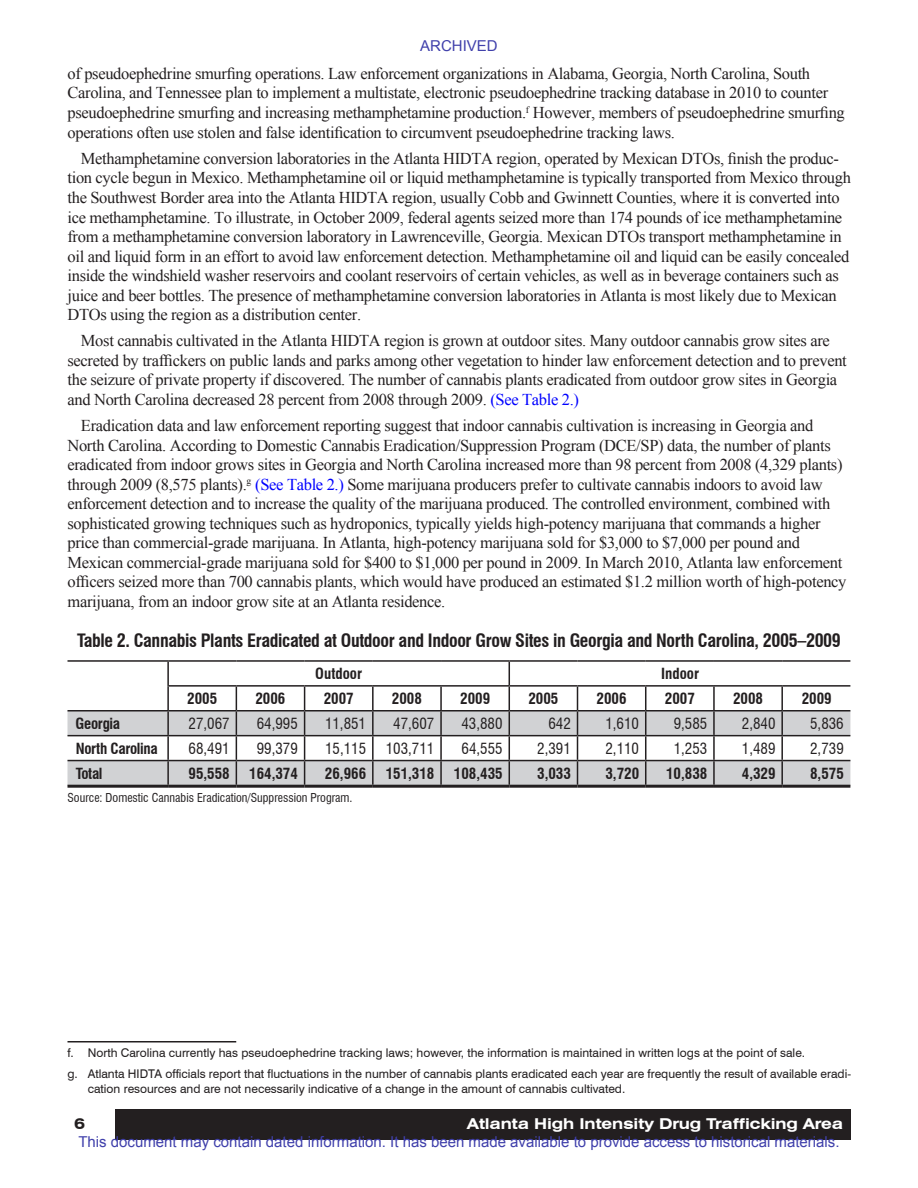
<style>
.page{position:relative;width:918px;height:1188px;background:#fff}
.page>*{position:absolute;margin:0;border:0;box-sizing:border-box;transform-origin:0 0}
.t1{font:700 condensed 18px "Swiss 721 BT";letter-spacing:-.02em;color:#231f20}
.t2{font:16.5px/19.5px "Times New Roman";letter-spacing:-.02em;color:#231f20}
.t3{font:700 condensed 15px "Swiss 721 BT";color:#231f20}
.t4{font:condensed 15px "Swiss 721 BT";color:#231f20}
.t5{font:15px "Arial";color:#4040ab}
.t6{font:700 expanded 15px "Swiss 721 BT";letter-spacing:-.01em;color:#fff}
.t7{font:700 condensed 15px "Swiss 721 BT";letter-spacing:-.02em;color:#231f20}
.t8{font:700 expanded 15px "Swiss 721 BT";color:#231f20}
.t9{font:12px/21.8px "Swiss 721 BT";color:#231f20}
.t10{font:condensed 12px "Swiss 721 BT";color:#231f20}
.s1{color:#00f}
</style>
<div class="page">
<div style="left:115px;top:1110px;width:736px;height:30px;background:#231f20"></div>
<hr style="left:68px;top:785px;width:100px;height:3px;background:#231f20">
<hr style="left:168px;top:785px;width:68px;height:3px;background:#231f20">
<hr style="left:236px;top:785px;width:69px;height:3px;background:#231f20">
<hr style="left:305px;top:785px;width:68px;height:3px;background:#231f20">
<hr style="left:373px;top:785px;width:68px;height:3px;background:#231f20">
<hr style="left:441px;top:785px;width:68px;height:3px;background:#231f20">
<hr style="left:509px;top:785px;width:69px;height:3px;background:#231f20">
<hr style="left:578px;top:785px;width:68px;height:3px;background:#231f20">
<hr style="left:646px;top:785px;width:68px;height:3px;background:#231f20">
<hr style="left:714px;top:785px;width:68px;height:3px;background:#231f20">
<hr style="left:782px;top:785px;width:68px;height:3px;background:#231f20">
<hr style="left:68px;top:660px;width:100px;height:2px;background:#231f20">
<hr style="left:168px;top:660px;width:68px;height:2px;background:#231f20">
<hr style="left:236px;top:660px;width:69px;height:2px;background:#231f20">
<hr style="left:305px;top:660px;width:68px;height:2px;background:#231f20">
<hr style="left:373px;top:660px;width:68px;height:2px;background:#231f20">
<hr style="left:441px;top:660px;width:68px;height:2px;background:#231f20">
<hr style="left:509px;top:660px;width:69px;height:2px;background:#231f20">
<svg style="left:68px;top:661px;width:782px;height:125px"></svg>
<hr style="left:578px;top:660px;width:68px;height:2px;background:#231f20">
<hr style="left:646px;top:660px;width:68px;height:2px;background:#231f20">
<hr style="left:714px;top:660px;width:68px;height:2px;background:#231f20">
<hr style="left:782px;top:660px;width:68px;height:2px;background:#231f20">
<hr style="left:509px;top:685px;width:69px;height:2px;background:#231f20">
<hr style="left:578px;top:685px;width:68px;height:2px;background:#231f20">
<hr style="left:646px;top:685px;width:68px;height:2px;background:#231f20">
<hr style="left:714px;top:685px;width:68px;height:2px;background:#231f20">
<hr style="left:782px;top:685px;width:68px;height:2px;background:#231f20">
<hr style="left:68px;top:1041px;width:168px;height:1px;background:#231f20">
<p class="t5" style="left:420px;top:36px;width:79px">ARCHIVED</p>
<p class="t2" style="left:67px;top:63px;width:779px">of pseudoephedrine smurfing operations. Law enforcement organizations in Alabama, Georgia, North Carolina, South Carolina, and Tennessee plan to implement a multistate, electronic pseudoephedrine tracking database in 2010 to counter pseudoephedrine smurfing and increasing methamphetamine production.<sup>f</sup> However, members of pseudoephedrine smurfing operations often use stolen and false identification to circumvent pseudoephedrine tracking laws.</p>
<p class="t2" style="left:67px;top:148px;width:785px;text-indent:13px">Methamphetamine conversion laboratories in the Atlanta HIDTA region, operated by Mexican DTOs, finish the produc&shy;tion cycle begun in Mexico. Methamphetamine oil or liquid methamphetamine is typically transported from Mexico through the Southwest Border area into the Atlanta HIDTA region, usually Cobb and Gwinnett Counties, where it is converted into ice methamphetamine. To illustrate, in October 2009, federal agents seized more than 174 pounds of ice methamphetamine from a methamphetamine conversion laboratory in Lawrenceville, Georgia. Mexican DTOs transport methamphetamine in oil and liquid form in an effort to avoid law enforcement detection. Methamphetamine oil and liquid can be easily concealed inside the windshield washer reservoirs and coolant reservoirs of certain vehicles, as well as in beverage containers such as juice and beer bottles. The presence of methamphetamine conversion laboratories in Atlanta is most likely due to Mexican DTOs using the region as a distribution center.</p>
<p class="t2" style="left:67px;top:331px;width:781px;text-indent:13px">Most cannabis cultivated in the Atlanta HIDTA region is grown at outdoor sites. Many outdoor cannabis grow sites are secreted by traffickers on public lands and parks among other vegetation to hinder law enforcement detection and to prevent the seizure of private property if discovered. The number of cannabis plants eradicated from outdoor grow sites in Georgia and North Carolina decreased 28 percent from 2008 through 2009. <span class="s1">(See Table 2.)</span></p>
<p class="t2" style="left:67px;top:416px;width:781px;text-indent:13px">Eradication data and law enforcement reporting suggest that indoor cannabis cultivation is increasing in Georgia and North Carolina. According to Domestic Cannabis Eradication/Suppression Program (DCE/SP) data, the number of plants eradicated from indoor grows sites in Georgia and North Carolina increased more than 98 percent from 2008 (4,329 plants) through 2009 (8,575 plants).<sup>g</sup> <span class="s1">(See Table 2.)</span> Some marijuana producers prefer to cultivate cannabis indoors to avoid law enforcement detection and to increase the quality of the marijuana produced. The controlled environment, combined with sophisticated growing techniques such as hydroponics, typically yields high-potency marijuana that commands a higher price than commercial-grade marijuana. In Atlanta, high-potency marijuana sold for $3,000 to $7,000 per pound and Mexican commercial-grade marijuana sold for $400 to $1,000 per pound in 2009. In March 2010, Atlanta law enforcement officers seized more than 700 cannabis plants, which would have produced an estimated $1.2 million worth of high-potency marijuana, from an indoor grow site at an Atlanta residence.</p>
<p class="t1" style="left:77px;top:630px;width:765px">Table 2. Cannabis Plants Eradicated at Outdoor and Indoor Grow Sites in Georgia and North Carolina, 2005–2009</p>
<p class="t3" style="left:315px;top:665px;width:48px">Outdoor</p>
<p class="t3" style="left:661px;top:665px;width:39px">Indoor</p>
<p class="t3" style="left:187px;top:690px;width:31px">2005</p>
<p class="t3" style="left:255px;top:690px;width:31px">2006</p>
<p class="t3" style="left:324px;top:690px;width:31px">2007</p>
<p class="t3" style="left:392px;top:690px;width:31px">2008</p>
<p class="t3" style="left:460px;top:690px;width:31px">2009</p>
<p class="t3" style="left:528px;top:690px;width:31px">2005</p>
<p class="t3" style="left:597px;top:690px;width:31px">2006</p>
<p class="t3" style="left:665px;top:690px;width:31px">2007</p>
<p class="t3" style="left:733px;top:690px;width:31px">2008</p>
<p class="t3" style="left:802px;top:690px;width:31px">2009</p>
<p class="t7" style="left:76px;top:714px;width:46px">Georgia</p>
<p class="t4" style="left:189px;top:714px;width:43px">27,067</p>
<p class="t4" style="left:257px;top:714px;width:43px">64,995</p>
<p class="t4" style="left:325px;top:714px;width:43px">11,851</p>
<p class="t4" style="left:393px;top:714px;width:43px">47,607</p>
<p class="t4" style="left:461px;top:714px;width:43px">43,880</p>
<p class="t4" style="left:548px;top:714px;width:24px">642</p>
<p class="t4" style="left:605px;top:714px;width:35px">1,610</p>
<p class="t4" style="left:674px;top:714px;width:35px">9,585</p>
<p class="t4" style="left:742px;top:714px;width:35px">2,840</p>
<p class="t4" style="left:810px;top:714px;width:35px">5,836</p>
<p class="t7" style="left:76px;top:739px;width:84px">North Carolina</p>
<p class="t4" style="left:189px;top:739px;width:43px">68,491</p>
<p class="t4" style="left:257px;top:739px;width:43px">99,379</p>
<p class="t4" style="left:325px;top:739px;width:43px">15,115</p>
<p class="t4" style="left:386px;top:739px;width:50px">103,711</p>
<p class="t4" style="left:462px;top:739px;width:43px">64,555</p>
<p class="t4" style="left:537px;top:739px;width:35px">2,391</p>
<p class="t4" style="left:605px;top:739px;width:35px">2,110</p>
<p class="t4" style="left:674px;top:739px;width:35px">1,253</p>
<p class="t4" style="left:742px;top:739px;width:35px">1,489</p>
<p class="t4" style="left:810px;top:739px;width:35px">2,739</p>
<p class="t3" style="left:76px;top:764px;width:28px">Total</p>
<p class="t3" style="left:189px;top:764px;width:43px">95,558</p>
<p class="t3" style="left:249px;top:764px;width:50px">164,374</p>
<p class="t3" style="left:325px;top:764px;width:43px">26,966</p>
<p class="t3" style="left:386px;top:764px;width:50px">151,318</p>
<p class="t3" style="left:454px;top:764px;width:50px">108,435</p>
<p class="t3" style="left:537px;top:764px;width:35px">3,033</p>
<p class="t3" style="left:605px;top:764px;width:35px">3,720</p>
<p class="t3" style="left:666px;top:764px;width:43px">10,838</p>
<p class="t3" style="left:742px;top:764px;width:35px">4,329</p>
<p class="t3" style="left:810px;top:764px;width:35px">8,575</p>
<p class="t10" style="left:68px;top:791px;width:287px">Source: Domestic Cannabis Eradication/Suppression Program.</p>
<p class="t9" style="left:68px;top:1042px;width:785px">f. North Carolina currently has pseudoephedrine tracking laws; however, the information is maintained in written logs at the point of sale.<br>g. Atlanta HIDTA officials report that fluctuations in the number of cannabis plants eradicated each year are frequently the result of available eradi-</p>
<p class="t9" style="left:88px;top:1078px;width:539px">cation resources and are not necessarily indicative of a change in the amount of cannabis cultivated.</p>
<p class="t8" style="left:74px;top:1115px;width:12px">6</p>
<p class="t6" style="left:467px;top:1115px;width:377px">Atlanta High Intensity Drug Trafficking Area</p>
<p class="t5" style="left:78px;top:1132px;width:763px">This document may contain dated information. It has been made available to provide access to historical materials.</p>
</div>
